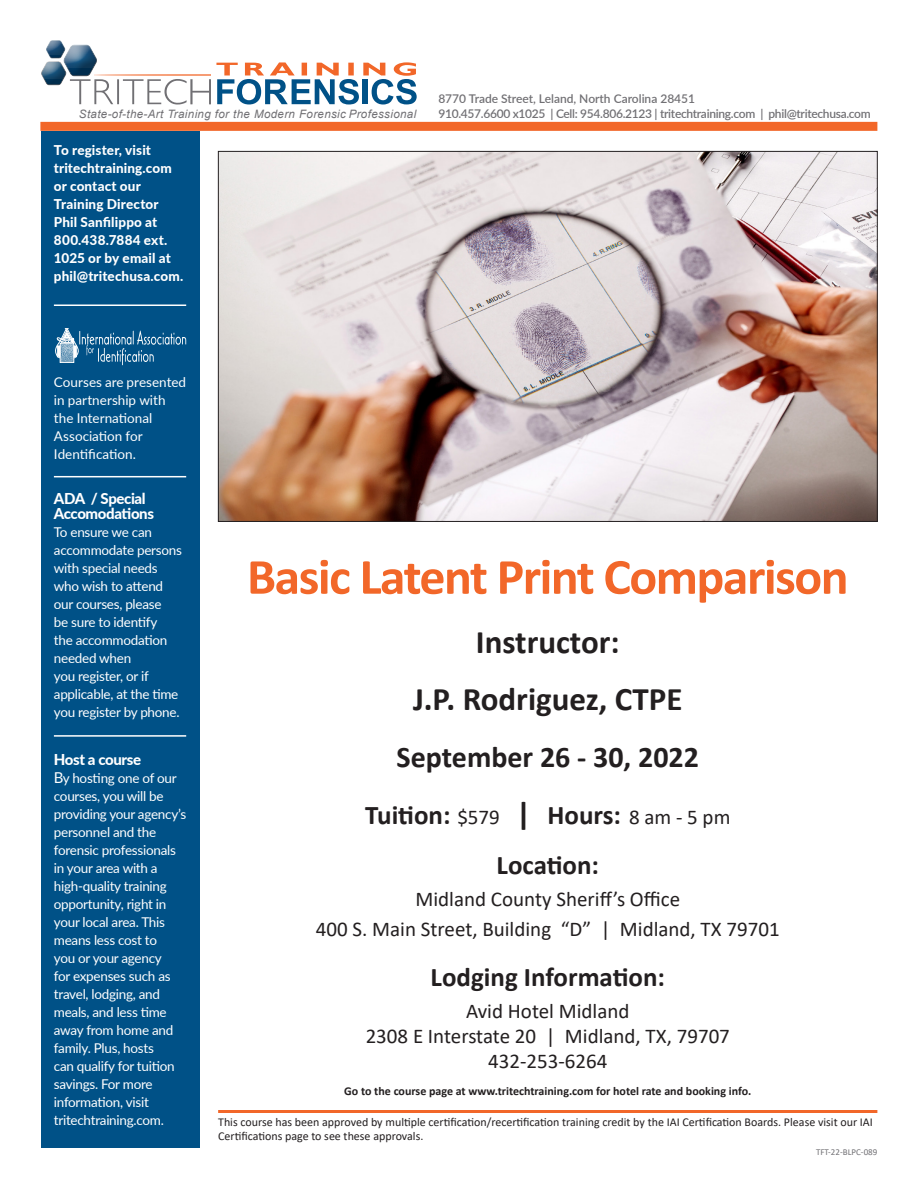
<style>
.page{position:relative;width:918px;height:1188px;background:#fff}
.page>*{position:absolute;margin:0;border:0;box-sizing:border-box;transform-origin:0 0}
.Head{font:700 51px "Calibri";letter-spacing:-.03em;color:#f26729}
.t1{font:700 33px "Calibri";color:#231f20}
.t2{font:700 30px "Calibri";color:#231f20}
.t3{font:700 27px "Calibri";color:#231f20}
.t4{font:21px "Calibri";color:#231f20}
.t5{font:800 15px "Lato";letter-spacing:-.025em;color:#fff}
.Paragraph_Text{font:13.5px/18px "Lato";letter-spacing:-.02em;color:#fff}
.t6{font:800 13.5px/18px "Lato";letter-spacing:.01em;color:#fff}
.Paragraph_Text-2{font:13.5px/18px "Lato";color:#fff}
.t7{font:12px/14.4px "Calibri";color:#231f20}
.t8{font:600 12px "Lato";letter-spacing:-.025em;color:#717074}
.t9{font:700 12px "Calibri";color:#231f20}
.t10{font:600 12px "Lato";color:#717074}
.t11{font:italic 11.55px "Arial";letter-spacing:.03em;color:#717074}
.t12{font:9px "Calibri";color:#717074}
.s1{font-size:15px}
.s2{font-weight:400;font-size:21px}
.s3{font-size:31.5px}
</style>
<div class="page">
<div style="left:41px;top:131px;width:159px;height:1017px;background:#005187"></div>
<svg style="left:41px;top:41px;width:376px;height:64px"></svg>
<div style="left:40px;top:122px;width:837px;height:9px;background:#f26729"></div>
<svg style="left:55px;top:328px;width:131px;height:37px"></svg>
<hr style="left:54px;top:476px;width:132px;height:1px;background:#fff">
<hr style="left:54px;top:304px;width:132px;height:2px;background:#fff">
<hr style="left:54px;top:735px;width:132px;height:2px;background:#fff">
<img style="left:220px;top:153px;width:656px;height:367px">
<hr style="left:218px;top:1110px;width:659px;height:3px;background:#f26729">
<p class="t11" style="left:79px;top:107px;width:339px">State-of-the-Art Training for the Modern Forensic Professional</p>
<p class="t6" style="left:54px;top:141px;width:131px">To register, visit tritechtraining.com or contact our<br>Training Director<br>Phil Sanfilippo at<br>800.438.7884 ext.<br>1025 or by email at phil@tritechusa.com.</p>
<p class="t10" style="left:438px;top:90px;width:258px">8770 Trade Street, Leland, North Carolina 28451</p>
<p class="t8" style="left:438px;top:105px;width:434px">910.457.6600 x1025 | Cell: 954.806.2123 | tritechtraining.com | phil@tritechusa.com</p>
<p class="Paragraph_Text-2" style="left:54px;top:373px;width:134px">Courses are presented in partnership with the International<br>Association for<br>Identification.</p>
<p class="t5" style="left:54px;top:487px;width:93px">ADA / Special</p>
<p class="t5" style="left:54px;top:502px;width:102px">Accomodations</p>
<p class="Paragraph_Text" style="left:54px;top:523px;width:130px">To ensure we can accommodate persons with special needs who wish to attend our courses, please<br>be sure to identify<br>the accommodation needed when<br>you register, or if applicable, at the time you register by phone.</p>
<p class="t5" style="left:54px;top:748px;width:89px">Host a course</p>
<p class="Paragraph_Text" style="left:54px;top:769px;width:134px"><span class="s1">B</span>y hosting one of our courses, you will be providing your agency’s personnel and the forensic professionals in your area with a high-quality training opportunity, right in your local area. This means less cost to<br>you or your agency<br>for expenses such as travel, lodging, and meals, and less time away from home and family. Plus, hosts<br>can qualify for tuition savings. For more information, visit tritechtraining.com.</p>
<p class="Head" style="left:247px;top:541px;width:603px">Basic Latent Print Comparison</p>
<p class="t1" style="left:476px;top:619px;width:145px">Instructor:</p>
<p class="t1" style="left:413px;top:676px;width:271px">J.P. Rodriguez, CTPE</p>
<p class="t2" style="left:397px;top:736px;width:304px">September 26 - 30, 2022</p>
<p class="t3" style="left:365px;top:796px;width:367px">Tuition: <span class="s2">$579</span> <span class="s3">|</span> Hours: <span class="s2">8 am - 5 pm</span></p>
<p class="t3" style="left:497px;top:846px;width:104px">Location:</p>
<p class="t4" style="left:415px;top:884px;width:266px">Midland County Sheriff’s Office</p>
<p class="t4" style="left:316px;top:914px;width:465px">400 S. Main Street, Building “D” | Midland, TX 79701</p>
<p class="t3" style="left:431px;top:958px;width:236px">Lodging Information:</p>
<p class="t4" style="left:466px;top:996px;width:165px">Avid Hotel Midland</p>
<p class="t4" style="left:366px;top:1022px;width:366px">2308 E Interstate 20 | Midland, TX, 79707</p>
<p class="t4" style="left:488px;top:1047px;width:121px">432-253-6264</p>
<p class="t9" style="left:344px;top:1083px;width:409px">Go to the course page at www.tritechtraining.com for hotel rate and booking info.</p>
<p class="t7" style="left:218px;top:1115px;width:656px">This course has been approved by multiple certification/recertification training credit by the IAI Certification Boards. Please visit our IAI<br>Certifications page to see these approvals.</p>
<p class="t12" style="left:816px;top:1146px;width:63px">TFT-22-BLPC-089</p>
</div>
